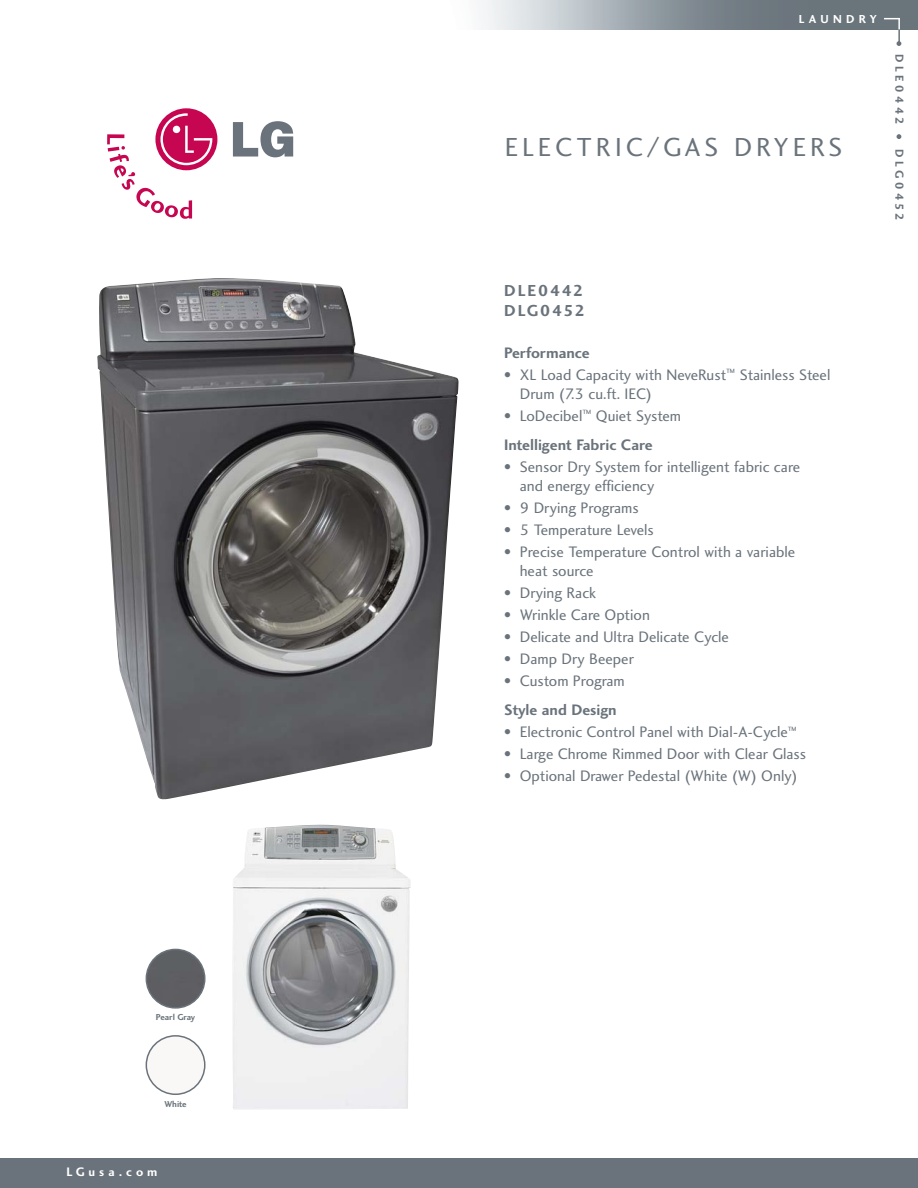
<style>
.page{position:relative;width:918px;height:1188px;background:#fff}
.page>*{position:absolute;margin:0;border:0;box-sizing:border-box;transform-origin:0 0}
.t1{font:27px "Charlotte Sans Book Plain";letter-spacing:.15em;color:#6a737b}
.t2{font:16.5px/20.2px "Charlotte Sans Bold Plain";letter-spacing:.12em;color:#6a737b}
.t3{font:15.75px/18.8px "Charlotte Sans Book Plain";color:#6a737b}
.t4{font:15.75px "Charlotte Sans Bold Plain";color:#6a737b}
.t5{font:12.75px "Charlotte Sans Bold Plain";letter-spacing:.315em;color:#fff}
.t6{font:12px "Charlotte Sans Bold Plain";letter-spacing:.305em;color:#6a737b}
.t7{font:12px "Charlotte Sans Bold Plain";letter-spacing:.285em;color:#6a737b}
.t8{font:12px "Charlotte Sans Bold Plain";letter-spacing:.365em;color:#fff}
.t9{font:9px "Charlotte Sans Bold Plain";color:#6a737b}
</style>
<div class="page">
<svg style="left:233px;top:121px;width:60px;height:36px"></svg>
<div style="left:155px;top:108px;width:62px;height:62px;background:#c60651;border-radius:50%"></div>
<svg style="left:107px;top:113px;width:105px;height:106px"></svg>
<div style="left:0;top:1158px;width:918px;height:30px;background:#6a737b"></div>
<svg style="left:897px;top:134px;width:4px;height:5px"></svg>
<svg style="left:884px;top:18px;width:17px;height:28px"></svg>
<img style="left:233px;top:824px;width:178px;height:285px">
<svg style="left:146px;top:1035px;width:60px;height:60px"></svg>
<img style="left:97px;top:278px;width:362px;height:522px">
<svg style="left:146px;top:949px;width:60px;height:60px"></svg>
<p class="t9" style="left:156px;top:1014px;width:41px">Pearl Gray</p>
<p class="t9" style="left:164px;top:1100px;width:24px">White</p>
<p class="t5" style="left:66px;top:1167px;width:93px">LGusa.com</p>
<p class="t8" style="left:799px;top:14px;width:79px">LAUNDRY</p>
<h1 class="t1" style="left:505px;top:136px;width:339px">ELECTRIC/GAS DRYERS</h1>
<p class="t6" style="left:904px;top:54px;width:72px;rotate:90deg">DLE0442</p>
<p class="t7" style="left:904px;top:149px;width:73px;rotate:90deg">DLG0452</p>
<p class="t2" style="left:504px;top:281px;width:82px">DLE0442<br>DLG0452</p>
<p class="t4" style="left:504px;top:347px;width:87px">Performance</p>
<p class="t3" style="left:520px;top:367px;width:312px;text-indent:-16px">• XL Load Capacity with NeveRust<sup>™</sup> Stainless Steel<br>Drum (7.3 cu.ft. IEC)</p>
<p class="t3" style="left:504px;top:408px;width:178px">• LoDecibel<sup>™</sup> Quiet System</p>
<p class="t4" style="left:504px;top:439px;width:150px">Intelligent Fabric Care</p>
<p class="t3" style="left:520px;top:459px;width:282px;text-indent:-16px">• Sensor Dry System for intelligent fabric care and energy efficiency</p>
<p class="t3" style="left:504px;top:500px;width:136px">• 9 Drying Programs</p>
<p class="t3" style="left:504px;top:522px;width:151px">• 5 Temperature Levels</p>
<p class="t3" style="left:520px;top:544px;width:277px;text-indent:-16px">• Precise Temperature Control with a variable heat source</p>
<p class="t3" style="left:504px;top:585px;width:93px">• Drying Rack</p>
<p class="t3" style="left:504px;top:607px;width:147px">• Wrinkle Care Option</p>
<p class="t3" style="left:504px;top:629px;width:226px">• Delicate and Ultra Delicate Cycle</p>
<p class="t3" style="left:504px;top:651px;width:131px">• Damp Dry Beeper</p>
<p class="t3" style="left:504px;top:673px;width:122px">• Custom Program</p>
<p class="t4" style="left:504px;top:704px;width:114px">Style and Design</p>
<p class="t3" style="left:504px;top:724px;width:294px">• Electronic Control Panel with Dial-A-Cycle<sup>™</sup></p>
<p class="t3" style="left:504px;top:746px;width:303px">• Large Chrome Rimmed Door with Clear Glass</p>
<p class="t3" style="left:504px;top:768px;width:295px">• Optional Drawer Pedestal (White (W) Only)</p>
</div>
